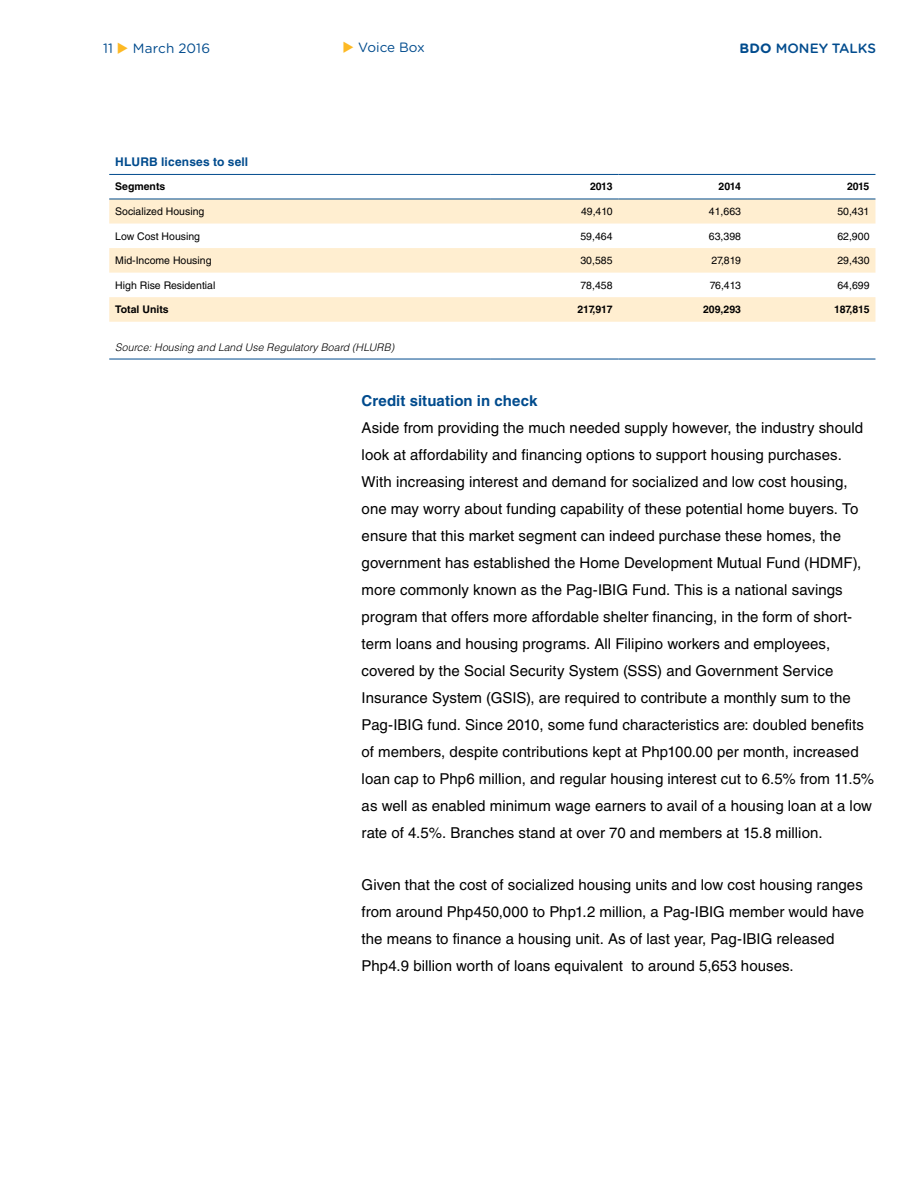
<style>
.page{position:relative;width:918px;height:1188px;background:#fff}
.page>*{position:absolute;margin:0;border:0;box-sizing:border-box;transform-origin:0 0}
.t1{font:15px/27px "Helvetica LT Std";letter-spacing:.005em;color:#000}
.t2{font:700 15px "Helvetica LT Std";letter-spacing:.005em;color:#004b8d}
.t3{font:13.5px "Gotham Rounded";color:#004b8d}
.t4{font:500 13.5px "Gotham Rounded";color:#004b8d}
.t5{font:700 12px "Helvetica LT Std";letter-spacing:.015em;color:#004b8d}
.t6{font:10.5px "Helvetica LT Std";color:#000}
.t7{font:700 10.5px "Helvetica LT Std";color:#000}
.t8{font:italic 300 10.5px "Helvetica LT Std";letter-spacing:.01em;color:#000}
.s1{color:#fdb924}
.s2{font-weight:700}
</style>
<div class="page">
<svg style="left:109px;top:200px;width:766px;height:122px;fill:#ffeed0"></svg>
<hr style="left:109px;top:359px;width:381px;height:1px;background:#004b8d">
<hr style="left:490px;top:359px;width:129px;height:1px;background:#004b8d">
<hr style="left:619px;top:359px;width:128px;height:1px;background:#004b8d">
<hr style="left:747px;top:359px;width:128px;height:1px;background:#004b8d">
<hr style="left:109px;top:199px;width:381px;height:1px;background:#004b8d">
<hr style="left:490px;top:199px;width:129px;height:1px;background:#004b8d">
<hr style="left:619px;top:199px;width:128px;height:1px;background:#004b8d">
<hr style="left:747px;top:199px;width:128px;height:1px;background:#004b8d">
<hr style="left:109px;top:174px;width:381px;height:1px;background:#004b8d">
<hr style="left:490px;top:174px;width:129px;height:1px;background:#004b8d">
<hr style="left:619px;top:174px;width:128px;height:1px;background:#004b8d">
<hr style="left:747px;top:174px;width:128px;height:1px;background:#004b8d">
<p class="t3" style="left:103px;top:39px;width:109px">11 <span class="s1">◆</span> March 2016</p>
<p class="t3" style="left:342px;top:38px;width:84px"><span class="s1">◆</span> Voice Box</p>
<p class="t4" style="left:739px;top:38px;width:138px"><span class="s2">BDO</span> MONEY TALKS</p>
<p class="t5" style="left:115px;top:154px;width:135px">HLURB licenses to sell</p>
<p class="t7" style="left:115px;top:180px;width:52px">Segments</p>
<p class="t7" style="left:590px;top:180px;width:24px">2013</p>
<p class="t7" style="left:719px;top:180px;width:24px">2014</p>
<p class="t7" style="left:847px;top:180px;width:24px">2015</p>
<p class="t6" style="left:115px;top:205px;width:91px">Socialized Housing</p>
<p class="t6" style="left:581px;top:205px;width:33px">49,410</p>
<p class="t6" style="left:709px;top:205px;width:34px">41,663</p>
<p class="t6" style="left:837px;top:205px;width:34px">50,431</p>
<p class="t6" style="left:115px;top:230px;width:86px">Low Cost Housing</p>
<p class="t6" style="left:580px;top:230px;width:34px">59,464</p>
<p class="t6" style="left:709px;top:230px;width:34px">63,398</p>
<p class="t6" style="left:837px;top:230px;width:34px">62,900</p>
<p class="t6" style="left:115px;top:254px;width:98px">Mid-Income Housing</p>
<p class="t6" style="left:580px;top:254px;width:34px">30,585</p>
<p class="t6" style="left:711px;top:254px;width:31px">27,819</p>
<p class="t6" style="left:837px;top:254px;width:34px">29,430</p>
<p class="t6" style="left:115px;top:279px;width:102px">High Rise Residential</p>
<p class="t6" style="left:580px;top:279px;width:34px">78,458</p>
<p class="t6" style="left:710px;top:279px;width:33px">76,413</p>
<p class="t6" style="left:837px;top:279px;width:34px">64,699</p>
<p class="t7" style="left:115px;top:303px;width:55px">Total Units</p>
<p class="t7" style="left:577px;top:303px;width:37px">217,917</p>
<p class="t7" style="left:703px;top:303px;width:39px">209,293</p>
<p class="t7" style="left:834px;top:303px;width:37px">187,815</p>
<p class="t8" style="left:115px;top:340px;width:280px">Source: Housing and Land Use Regulatory Board (HLURB)</p>
<p class="t2" style="left:362px;top:391px;width:177px">Credit situation in check</p>
<p class="t1" style="left:362px;top:414px;width:514px">Aside from providing the much needed supply however, the industry should look at affordability and financing options to support housing purchases.<br>With increasing interest and demand for socialized and low cost housing, one may worry about funding capability of these potential home buyers. To ensure that this market segment can indeed purchase these homes, the government has established the Home Development Mutual Fund (HDMF), more commonly known as the Pag-IBIG Fund. This is a national savings program that offers more affordable shelter financing, in the form of short&shy;term loans and housing programs. All Filipino workers and employees, covered by the Social Security System (SSS) and Government Service Insurance System (GSIS), are required to contribute a monthly sum to the Pag-IBIG fund. Since 2010, some fund characteristics are: doubled benefits of members, despite contributions kept at Php100.00 per month, increased loan cap to Php6 million, and regular housing interest cut to 6.5% from 11.5% as well as enabled minimum wage earners to avail of a housing loan at a low rate of 4.5%. Branches stand at over 70 and members at 15.8 million.</p>
<p class="t1" style="left:362px;top:872px;width:504px">Given that the cost of socialized housing units and low cost housing ranges from around Php450,000 to Php1.2 million, a Pag-IBIG member would have the means to finance a housing unit. As of last year, Pag-IBIG released Php4.9 billion worth of loans equivalent to around 5,653 houses.</p>
</div>
